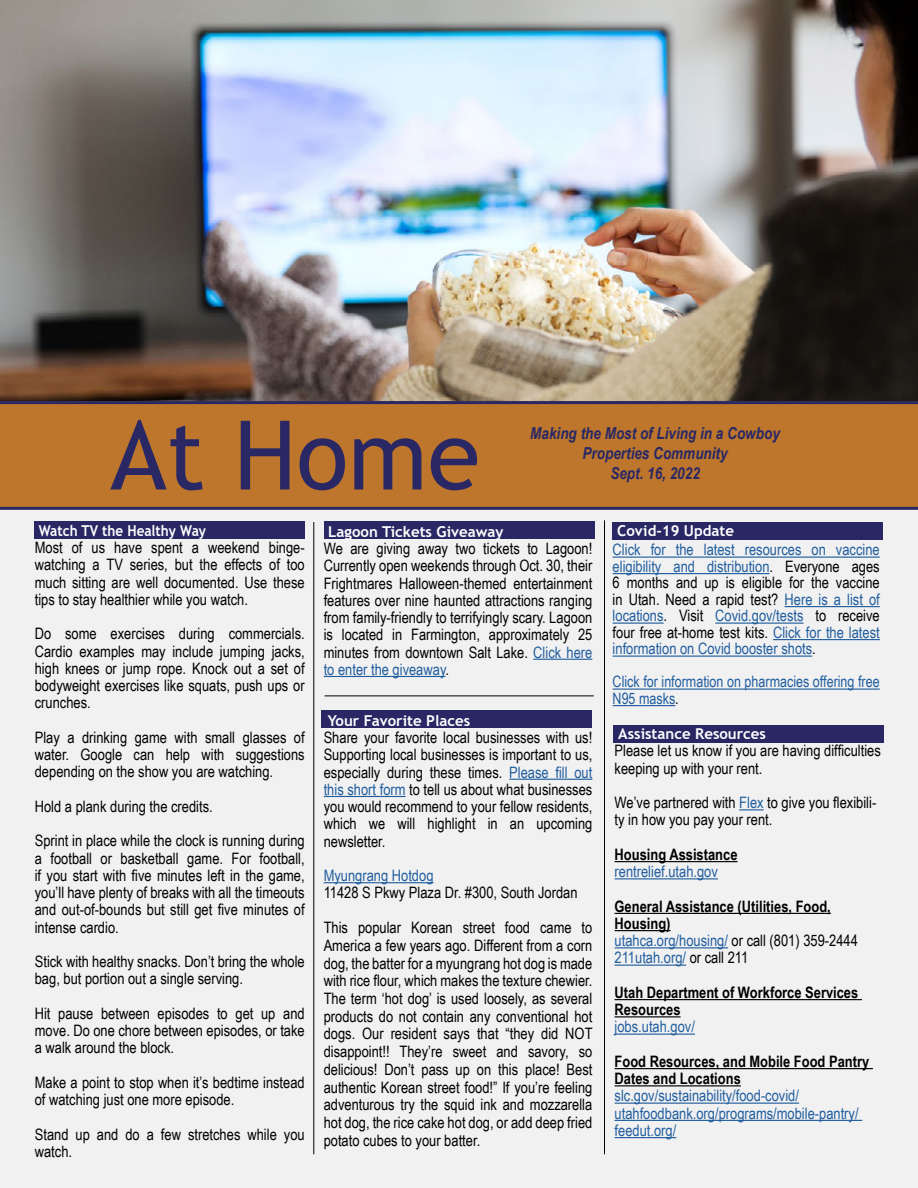
<style>
.page{position:relative;width:918px;height:1188px;background:#fff}
.page>*{position:absolute;margin:0;border:0;box-sizing:border-box;transform-origin:0 0}
.t1{font:96px "Trebuchet MS";color:#292865}
.t2{font:italic 700 16.5px/19.8px "Arial Narrow";color:#292865;text-align:center}
.t3{font:15.75px/17.2px "Arial Narrow";color:#000;text-align:justify}
.t4{font:15.75px/16.5px "Arial Narrow";color:#215e9e}
.t5{font:700 15.75px/17.2px "Arial Narrow";color:#000}
.t6{font:700 15px "Trebuchet MS";color:#fff}
.t7{font:700 15px "Trebuchet MS";color:#fff;scale:.9 1}
.s1{color:#000}
.s2{color:#215e9e}
.s3{font-weight:400;color:#215e9e}
.s4{font-weight:400}
</style>
<div class="page">
<img style="left:0;top:0;width:918px;height:401px">
<div style="left:0;top:402px;width:918px;height:138px;background:#bd762b"></div>
<div style="left:0;top:508px;width:918px;height:680px;background:#f1f1f2"></div>
<hr style="left:604px;top:520px;width:1px;height:634px;background:#000">
<hr style="left:325px;top:696px;width:269px;height:1px;background:#000">
<div style="left:34px;top:522px;width:271px;height:17px;background:#292865"></div>
<hr style="left:0;top:401px;width:918px;height:3px;background:#292865">
<hr style="left:0;top:507px;width:918px;height:3px;background:#292865">
<div style="left:613px;top:523px;width:270px;height:17px;background:#292865"></div>
<hr style="left:613px;top:557px;width:267px;height:1px;background:#215e9e">
<hr style="left:613px;top:573px;width:157px;height:1px;background:#215e9e">
<hr style="left:785px;top:606px;width:95px;height:1px;background:#215e9e">
<hr style="left:613px;top:623px;width:51px;height:1px;background:#215e9e">
<hr style="left:715px;top:623px;width:89px;height:1px;background:#215e9e">
<hr style="left:773px;top:639px;width:107px;height:1px;background:#215e9e">
<hr style="left:613px;top:656px;width:199px;height:1px;background:#215e9e">
<hr style="left:613px;top:689px;width:267px;height:1px;background:#215e9e">
<hr style="left:613px;top:705px;width:62px;height:1px;background:#215e9e">
<div style="left:614px;top:725px;width:270px;height:18px;background:#292865"></div>
<svg style="left:739px;top:809px;width:25px;height:1px"></svg>
<hr style="left:615px;top:861px;width:123px;height:1px;background:#000">
<hr style="left:615px;top:878px;width:103px;height:1px;background:#215e9e">
<hr style="left:615px;top:913px;width:216px;height:1px;background:#000">
<hr style="left:615px;top:930px;width:56px;height:1px;background:#000">
<hr style="left:615px;top:947px;width:113px;height:1px;background:#215e9e">
<hr style="left:615px;top:965px;width:71px;height:1px;background:#215e9e">
<hr style="left:615px;top:999px;width:247px;height:1px;background:#000">
<hr style="left:615px;top:1016px;width:66px;height:1px;background:#000">
<hr style="left:615px;top:1034px;width:80px;height:1px;background:#215e9e">
<hr style="left:615px;top:1068px;width:258px;height:1px;background:#000">
<hr style="left:615px;top:1085px;width:126px;height:1px;background:#000">
<hr style="left:615px;top:1103px;width:184px;height:1px;background:#215e9e">
<hr style="left:615px;top:1120px;width:247px;height:1px;background:#215e9e">
<hr style="left:615px;top:1137px;width:61px;height:1px;background:#215e9e">
<div style="left:325px;top:522px;width:270px;height:17px;background:#292865"></div>
<hr style="left:314px;top:522px;width:1px;height:632px;background:#000">
<div style="left:322px;top:711px;width:270px;height:17px;background:#292865"></div>
<hr style="left:533px;top:659px;width:59px;height:1px;background:#215e9e">
<hr style="left:324px;top:676px;width:122px;height:1px;background:#215e9e">
<hr style="left:509px;top:779px;width:83px;height:1px;background:#215e9e">
<hr style="left:324px;top:796px;width:82px;height:1px;background:#215e9e">
<hr style="left:324px;top:882px;width:110px;height:1px;background:#215e9e">
<h1 class="t1" style="left:110px;top:395px;width:371px">At Home</h1>
<p class="t2" style="left:530px;top:423px;width:251px">Making the Most of Living in a Cowboy<br>Properties Community<br>Sept. 16, 2022</p>
<p class="t6" style="left:617px;top:521px;width:119px">Covid-19 Update</p>
<p class="t4" style="left:613px;top:541px;width:269px;text-align:justify">Click for the latest resources on vaccine eligibility and distribution<span class="s1">. Everyone ages 6 months and up is eligible for the vaccine in Utah. Need a rapid test?</span> Here is a list of locations<span class="s1">. Visit</span> Covid.gov/tests <span class="s1">to receive four free at-home test kits.</span> Click for the latest information on Covid booster shots<span class="s1">.</span></p>
<p class="t4" style="left:613px;top:673px;width:269px">Click for information on pharmacies offering free<br>N95 masks<span class="s1">.</span></p>
<p class="t6" style="left:618px;top:725px;width:149px">Assistance Resources</p>
<p class="t3" style="left:615px;top:742px;width:268px">Please let us know if you are having difficulties keeping up with your rent.</p>
<p class="t3" style="left:615px;top:793px;width:263px">We’ve partnered with <span class="s2">Flex</span> to give you flexibili&shy;ty in how you pay your rent.</p>
<p class="t5" style="left:615px;top:845px;width:124px">Housing Assistance</p>
<p class="t4" style="left:615px;top:863px;width:105px">rentrelief.utah.gov</p>
<p class="t5" style="left:615px;top:897px;width:245px">General Assistance (Utilities, Food,<br>Housing)<br><span class="s3">utahca.org/housing/</span> <span class="s4">or call (801) 359-2444<br></span><span class="s3">211utah.org/</span> <span class="s4">or call 211</span></p>
<p class="t5" style="left:615px;top:983px;width:245px">Utah Department of Workforce Services<br>Resources</p>
<p class="t4" style="left:615px;top:1018px;width:82px">jobs.utah.gov/</p>
<p class="t5" style="left:615px;top:1052px;width:256px">Food Resources, and Mobile Food Pantry<br>Dates and Locations</p>
<p class="t4" style="left:615px;top:1087px;width:246px;line-height:17.2px">slc.gov/sustainability/food-covid/ utahfoodbank.org/programs/mobile-pantry/ feedut.org/</p>
<p class="t7" style="left:39px;top:521px;width:187px">Watch TV the Healthy Way</p>
<p class="t3" style="left:35px;top:538px;width:271px">Most of us have spent a weekend binge&shy;watching a TV series, but the effects of too much sitting are well documented. Use these tips to stay healthier while you watch.</p>
<p class="t3" style="left:35px;top:625px;width:271px">Do some exercises during commercials.<br>Cardio examples may include jumping jacks, high knees or jump rope. Knock out a set of bodyweight exercises like squats, push ups or crunches.</p>
<p class="t3" style="left:35px;top:728px;width:271px">Play a drinking game with small glasses of water. Google can help with suggestions depending on the show you are watching.</p>
<p class="t3" style="left:35px;top:788px;width:271px;line-height:34.5px">Hold a plank during the credits.<br>Sprint in place while the clock is running during</p>
<p class="t3" style="left:35px;top:849px;width:271px">a football or basketball game. For football, if you start with five minutes left in the game, you’ll have plenty of breaks with all the timeouts and out-of-bounds but still get five minutes of intense cardio.</p>
<p class="t3" style="left:35px;top:952px;width:271px">Stick with healthy snacks. Don’t bring the whole bag, but portion out a single serving.</p>
<p class="t3" style="left:35px;top:1004px;width:271px">Hit pause between episodes to get up and move. Do one chore between episodes, or take a walk around the block.</p>
<p class="t3" style="left:35px;top:1073px;width:271px">Make a point to stop when it’s bedtime instead of watching just one more episode.</p>
<p class="t3" style="left:35px;top:1125px;width:271px">Stand up and do a few stretches while you watch.</p>
<p class="t6" style="left:328px;top:522px;width:177px">Lagoon Tickets Giveaway</p>
<p class="t3" style="left:324px;top:539px;width:270px">We are giving away two tickets to Lagoon!<br>Currently open weekends through Oct. 30, their Frightmares Halloween-themed entertainment features over nine haunted attractions ranging from family-friendly to terrifyingly scary. Lagoon is located in Farmington, approximately 25 minutes from downtown Salt Lake. <span class="s2">Click here to enter the giveaway</span>.</p>
<p class="t6" style="left:328px;top:711px;width:144px">Your Favorite Places</p>
<p class="t3" style="left:324px;top:728px;width:270px">Share your favorite local businesses with us!<br>Supporting local businesses is important to us, especially during these times. <span class="s2">Please fill out this short form</span> to tell us about what businesses you would recommend to your fellow residents, which we will highlight in an upcoming newsletter.</p>
<p class="t4" style="left:324px;top:867px;width:111px">Myungrang Hotdog</p>
<p class="t3" style="left:324px;top:884px;width:255px">11428 S Pkwy Plaza Dr. #300, South Jordan</p>
<p class="t3" style="left:324px;top:918px;width:270px;line-height:17.7px">This popular Korean street food came to America a few years ago. Different from a corn dog, the batter for a myungrang hot dog is made with rice flour, which makes the texture chewier.<br>The term ‘hot dog’ is used loosely, as several products do not contain any conventional hot dogs. Our resident says that “they did NOT disappoint!! They’re sweet and savory, so delicious! Don’t pass up on this place! Best authentic Korean street food!” If you’re feeling adventurous try the squid ink and mozzarella hot dog, the rice cake hot dog, or add deep fried potato cubes to your batter.</p>
</div>
